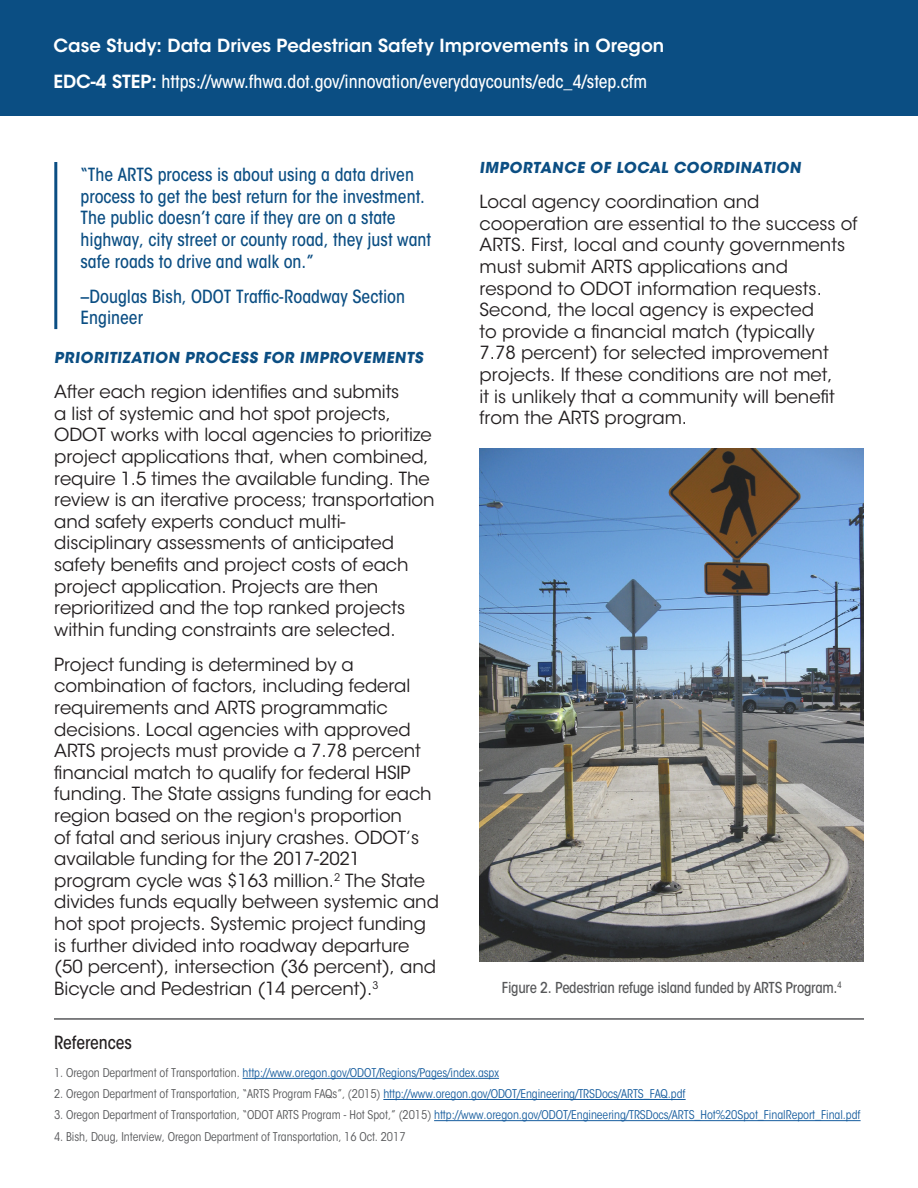
<style>
.page{position:relative;width:918px;height:1188px;background:#fff}
.page>*{position:absolute;margin:0;border:0;box-sizing:border-box;transform-origin:0 0}
.t1{font:18px/21.6px "ITC Avant Garde Std";letter-spacing:-.005em;color:#231f20}
.t2{font:500 condensed 18px/21.6px "ITC Avant Garde Std";color:#0b4e83}
.t3{font:600 18px/36.3px "ITC Avant Garde Std";color:#fff}
.t4{font:500 condensed 18px "ITC Avant Garde Std";letter-spacing:-.005em;color:#231f20}
.t5{font:700 15px "ITC Avant Garde Std";color:#0b4e83}
.t6{font:500 condensed 15px "ITC Avant Garde Std";letter-spacing:-.02em;color:#57585a}
.t7{font:condensed 12px "ITC Avant Garde Std";letter-spacing:-.005em;color:#175d9e}
.t8{font:condensed 12px "ITC Avant Garde Std";letter-spacing:-.005em;color:#57585a}
.s1{font-weight:500;font-stretch:condensed}
.s2{color:#57585a}
.s3{color:#175d9e}
</style>
<div class="page">
<div style="left:0;top:0;width:918px;height:116px;background:#0b4e83"></div>
<hr style="left:54px;top:162px;width:3px;height:167px;background:#0b4e83">
<img style="left:480px;top:449px;width:384px;height:512px">
<hr style="left:243px;top:1078px;width:256px;height:1px;background:#175d9e">
<hr style="left:383px;top:1099px;width:303px;height:1px;background:#175d9e">
<hr style="left:434px;top:1120px;width:427px;height:1px;background:#175d9e">
<hr style="left:54px;top:1018px;width:810px;height:2px;background:#57585a">
<p class="t3" style="left:53px;top:27px;width:612px">Case Study: Data Drives Pedestrian Safety Improvements in Oregon<br>EDC-4 STEP: <span class="s1">https://www.fhwa.dot.gov/innovation/everydaycounts/edc_4/step.cfm</span></p>
<p class="t2" style="left:80px;top:164px;width:352px">“The ARTS process is about using a data driven process to get the best return for the investment.<br>The public doesn’t care if they are on a state highway, city street or county road, they just want safe roads to drive and walk on.”</p>
<p class="t2" style="left:80px;top:285px;width:326px">–Douglas Bish, ODOT Traffic-Roadway Section<br>Engineer</p>
<h3 class="t5" style="left:54px;top:348px;width:373px">PRIORITIZATION PROCESS FOR IMPROVEMENTS</h3>
<p class="t1" style="left:54px;top:381px;width:382px">After each region identifies and submits<br>a list of systemic and hot spot projects, ODOT works with local agencies to prioritize project applications that, when combined, require 1.5 times the available funding. The review is an iterative process; transportation and safety experts conduct multi&shy;disciplinary assessments of anticipated safety benefits and project costs of each project application. Projects are then reprioritized and the top ranked projects within funding constraints are selected.</p>
<p class="t1" style="left:54px;top:654px;width:386px">Project funding is determined by a combination of factors, including federal requirements and ARTS programmatic decisions. Local agencies with approved ARTS projects must provide a 7.78 percent financial match to qualify for federal HSIP funding. The State assigns funding for each region based on the region's proportion<br>of fatal and serious injury crashes. ODOT’s available funding for the 2017-2021 program cycle was $163 million.<sup>2</sup> The State divides funds equally between systemic and hot spot projects. Systemic project funding is further divided into roadway departure (50 percent), intersection (36 percent), and Bicycle and Pedestrian (14 percent).<sup>3</sup></p>
<p class="t5" style="left:480px;top:158px;width:325px">IMPORTANCE OF LOCAL COORDINATION</p>
<p class="t1" style="left:480px;top:191px;width:380px">Local agency coordination and cooperation are essential to the success of ARTS. First, local and county governments must submit ARTS applications and respond to ODOT information requests.<br>Second, the local agency is expected<br>to provide a financial match (typically<br>7.78 percent) for selected improvement projects. If these conditions are not met,<br>it is unlikely that a community will benefit from the ARTS program.</p>
<p class="t6" style="left:502px;top:978px;width:341px">Figure 2. Pedestrian refuge island funded by ARTS Program.<sup>4</sup></p>
<h4 class="t4" style="left:54px;top:1032px;width:79px">References</h4>
<p class="t7" style="left:54px;top:1066px;width:447px"><span class="s2">1. Oregon Department of Transportation.</span> http://www.oregon.gov/ODOT/Regions/Pages/index.aspx</p>
<p class="t8" style="left:54px;top:1087px;width:633px">2. Oregon Department of Transportation, “ARTS Program FAQs”, (2015) <span class="s3">http://www.oregon.gov/ODOT/Engineering/TRSDocs/ARTS_FAQ.pdf</span></p>
<p class="t7" style="left:54px;top:1108px;width:808px"><span class="s2">3. Oregon Department of Transportation, “ODOT ARTS Program - Hot Spot,” (2015)</span> http://www.oregon.gov/ODOT/Engineering/TRSDocs/ARTS_Hot%20Spot_FinalReport_Final.pdf</p>
<p class="t8" style="left:54px;top:1129px;width:353px">4. Bish, Doug, Interview, Oregon Department of Transportation, 16 Oct. 2017</p>
</div>
